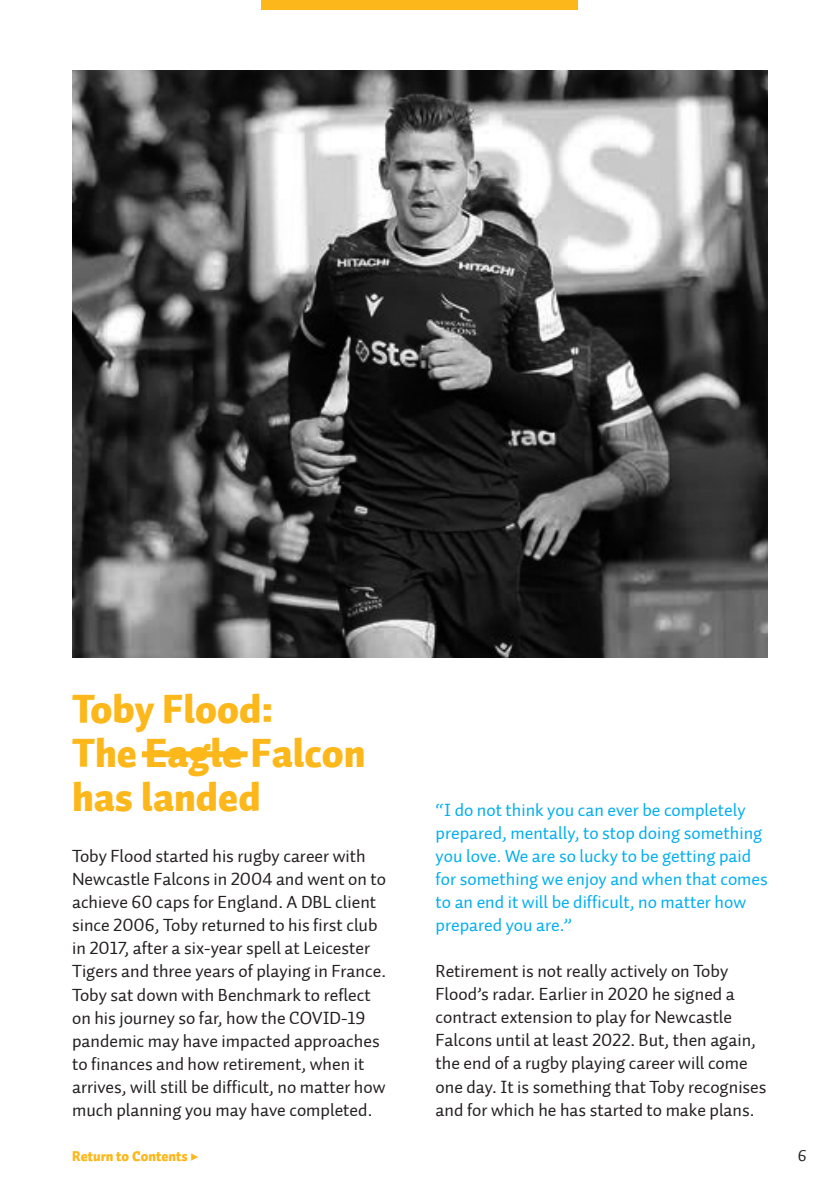
<style>
.page{position:relative;width:840px;height:1191px;background:#fff}
.page>*{position:absolute;margin:0;border:0;box-sizing:border-box;transform-origin:0 0}
.t1{font:40px/44px "Auto 1 Black LF";color:#fcb81b}
.t2{font:18px/23px "Auto 1 Regular LF";color:#231f20}
.t3{font:18px/23px "Auto 1 Regular LF";color:#00aeef}
.t4{font:16px "Auto 1 Regular LF";color:#231f20}
.t5{font:14px "Auto 1 Black LF";color:#fcb81b}
.s1{font-family:"Source Sans Pro"}
</style>
<div class="page">
<div style="left:261px;top:0;width:317px;height:10px;background:#fcb81b"></div>
<img style="left:72px;top:71px;width:694px;height:587px">
<div style="left:142px;top:751px;width:105px;height:6px;background:#fcb81b"></div>
<p class="t1" style="left:72px;top:688px;width:295px">Toby Flood:<br>The Eagle Falcon has landed</p>
<p class="t2" style="left:72px;top:845px;width:315px">Toby Flood started his rugby career with Newcastle Falcons in 2004 and went on to achieve 60 caps for England. A DBL client since 2006, Toby returned to his first club in 2017, after a six-year spell at Leicester Tigers and three years of playing in France.<br>Toby sat down with Benchmark to reflect on his journey so far, how the COVID-19 pandemic may have impacted approaches to finances and how retirement, when it arrives, will still be difficult, no matter how much planning you may have completed.</p>
<p class="t5" style="left:72px;top:1146px;width:128px">Return to Contents <span class="s1">▶</span></p>
<p class="t3" style="left:435px;top:799px;width:333px">“I do not think you can ever be completely prepared, mentally, to stop doing something you love. We are so lucky to be getting paid for something we enjoy and when that comes to an end it will be difficult, no matter how prepared you are.”</p>
<p class="t2" style="left:435px;top:960px;width:332px">Retirement is not really actively on Toby Flood’s radar. Earlier in 2020 he signed a contract extension to play for Newcastle Falcons until at least 2022. But, then again, the end of a rugby playing career will come one day. It is something that Toby recognises and for which he has started to make plans.</p>
<p class="t4" style="left:797px;top:1145px;width:10px">6</p>
</div>
